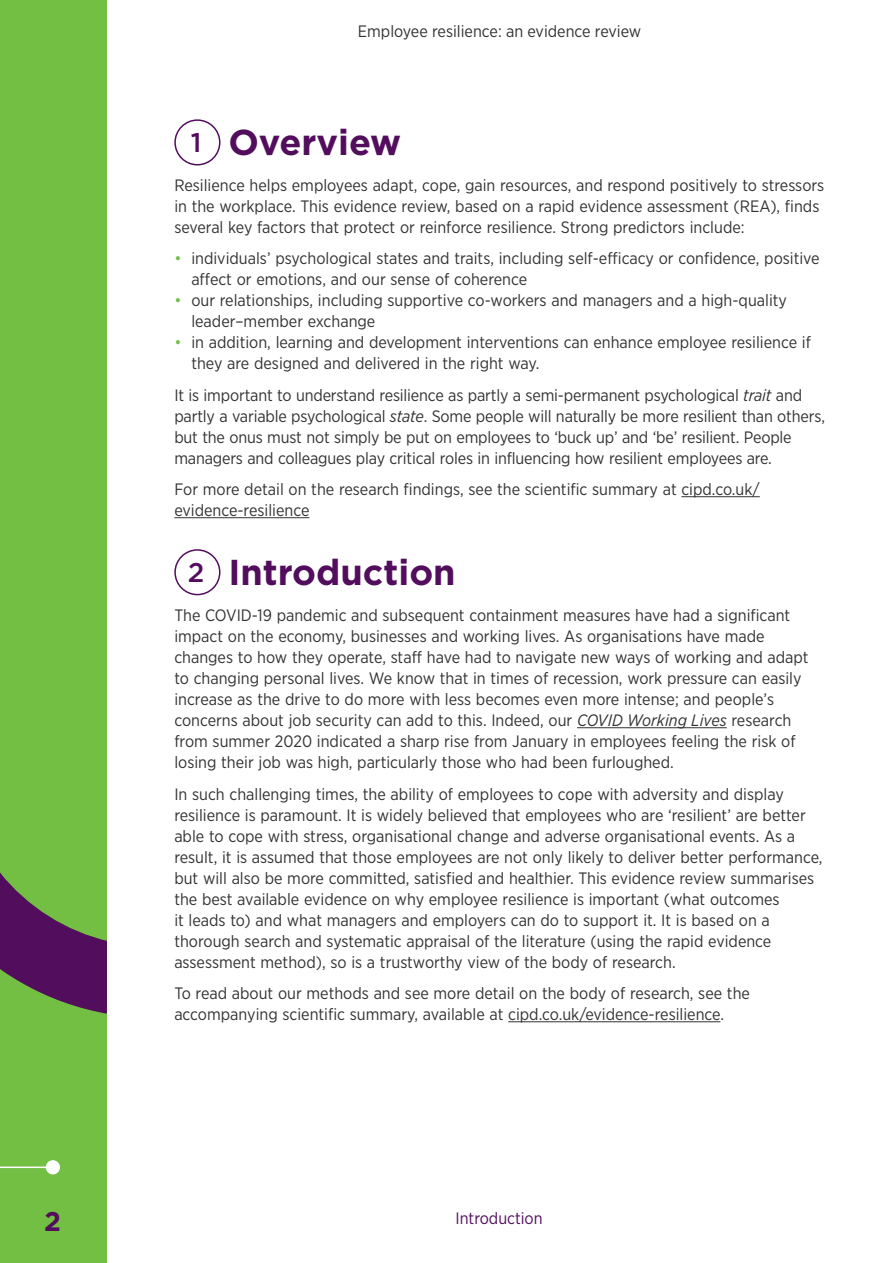
<style>
.page{position:relative;width:893px;height:1263px;background:#fff}
.page>*{position:absolute;margin:0;border:0;box-sizing:border-box;transform-origin:0 0}
.Section_head{font:700 36px "Gotham";color:#520d5d}
.t1{font:500 27px "Gotham";color:#520d5d}
.t2{font:700 27px "Gotham";color:#520d5d}
.B_body{font:16.5px/21px "Gotham Narrow";color:#333}
.B_bullets{font:16.5px/21px "Gotham Narrow";color:#333}
.B_bullets_last{font:16.5px/21px "Gotham Narrow";color:#333}
.t3{font:16.5px "Gotham Narrow";color:#520d5d}
.s1{color:#72bf44}
.s2{font-style:italic}
</style>
<div class="page">
<div style="left:0;top:0;width:106px;height:1263px;background:#72bf44"></div>
<svg style="left:0;top:872px;width:106px;height:142px"></svg>
<hr style="left:0;top:1166px;width:53px;height:2px;background:#fff">
<div style="left:47px;top:1161px;width:12px;height:13px;background:#fff;border-radius:50%"></div>
<div style="left:46px;top:1160px;width:14px;height:14px;border:2px solid #fff;border-radius:50%"></div>
<hr style="left:681px;top:496px;width:79px;height:1px;background:#333">
<hr style="left:174px;top:517px;width:135px;height:1px;background:#333">
<hr style="left:577px;top:727px;width:150px;height:1px;background:#333">
<hr style="left:508px;top:1021px;width:212px;height:1px;background:#333">
<div style="left:174px;top:119px;width:46px;height:46px;border:2px solid #520d5d;border-radius:50%"></div>
<div style="left:174px;top:549px;width:46px;height:46px;border:2px solid #520d5d;border-radius:50%"></div>
<h2 class="t2" style="left:44px;top:1204px;width:18px">2</h2>
<p class="B_body" style="left:358px;top:20px;width:285px">Employee resilience: an evidence review</p>
<p class="t1" style="left:191px;top:125px;width:12px">1</p>
<p class="Section_head" style="left:228px;top:118px;width:174px">Overview</p>
<p class="B_body" style="left:174px;top:174px;width:651px">Resilience helps employees adapt, cope, gain resources, and respond positively to stressors in the workplace. This evidence review, based on a rapid evidence assessment (REA), finds several key factors that protect or reinforce resilience. Strong predictors include:</p>
<p class="B_bullets" style="left:191px;top:247px;width:630px;text-indent:-17px"><span class="s1">•</span> individuals’ psychological states and traits, including self-efficacy or confidence, positive affect or emotions, and our sense of coherence</p>
<p class="B_bullets" style="left:191px;top:289px;width:597px;text-indent:-17px"><span class="s1">•</span> our relationships, including supportive co-workers and managers and a high-quality leader–member exchange</p>
<p class="B_bullets_last" style="left:191px;top:331px;width:621px;text-indent:-17px"><span class="s1">•</span> in addition, learning and development interventions can enhance employee resilience if they are designed and delivered in the right way.</p>
<p class="B_body" style="left:174px;top:384px;width:652px">It is important to understand resilience as partly a semi-permanent psychological <span class="s2">trait</span> and partly a variable psychological <span class="s2">state</span>. Some people will naturally be more resilient than others, but the onus must not simply be put on employees to ‘buck up’ and ‘be’ resilient. People managers and colleagues play critical roles in influencing how resilient employees are.</p>
<p class="B_body" style="left:174px;top:478px;width:587px">For more detail on the research findings, see the scientific summary at cipd.co.uk/ evidence-resilience</p>
<p class="t1" style="left:188px;top:554px;width:18px">2</p>
<p class="Section_head" style="left:228px;top:548px;width:229px">Introduction</p>
<p class="B_body" style="left:174px;top:604px;width:636px">The COVID-19 pandemic and subsequent containment measures have had a significant impact on the economy, businesses and working lives. As organisations have made changes to how they operate, staff have had to navigate new ways of working and adapt to changing personal lives. We know that in times of recession, work pressure can easily increase as the drive to do more with less becomes even more intense; and people’s concerns about job security can add to this. Indeed, our <span class="s2">COVID Working Lives</span> research from summer 2020 indicated a sharp rise from January in employees feeling the risk of losing their job was high, particularly those who had been furloughed.</p>
<p class="B_body" style="left:174px;top:783px;width:650px">In such challenging times, the ability of employees to cope with adversity and display resilience is paramount. It is widely believed that employees who are ‘resilient’ are better able to cope with stress, organisational change and adverse organisational events. As a result, it is assumed that those employees are not only likely to deliver better performance, but will also be more committed, satisfied and healthier. This evidence review summarises the best available evidence on why employee resilience is important (what outcomes<br>it leads to) and what managers and employers can do to support it. It is based on a thorough search and systematic appraisal of the literature (using the rapid evidence assessment method), so is a trustworthy view of the body of research.</p>
<p class="B_body" style="left:174px;top:982px;width:577px">To read about our methods and see more detail on the body of research, see the accompanying scientific summary, available at cipd.co.uk/evidence-resilience.</p>
<p class="t3" style="left:456px;top:1208px;width:89px">Introduction</p>
</div>
